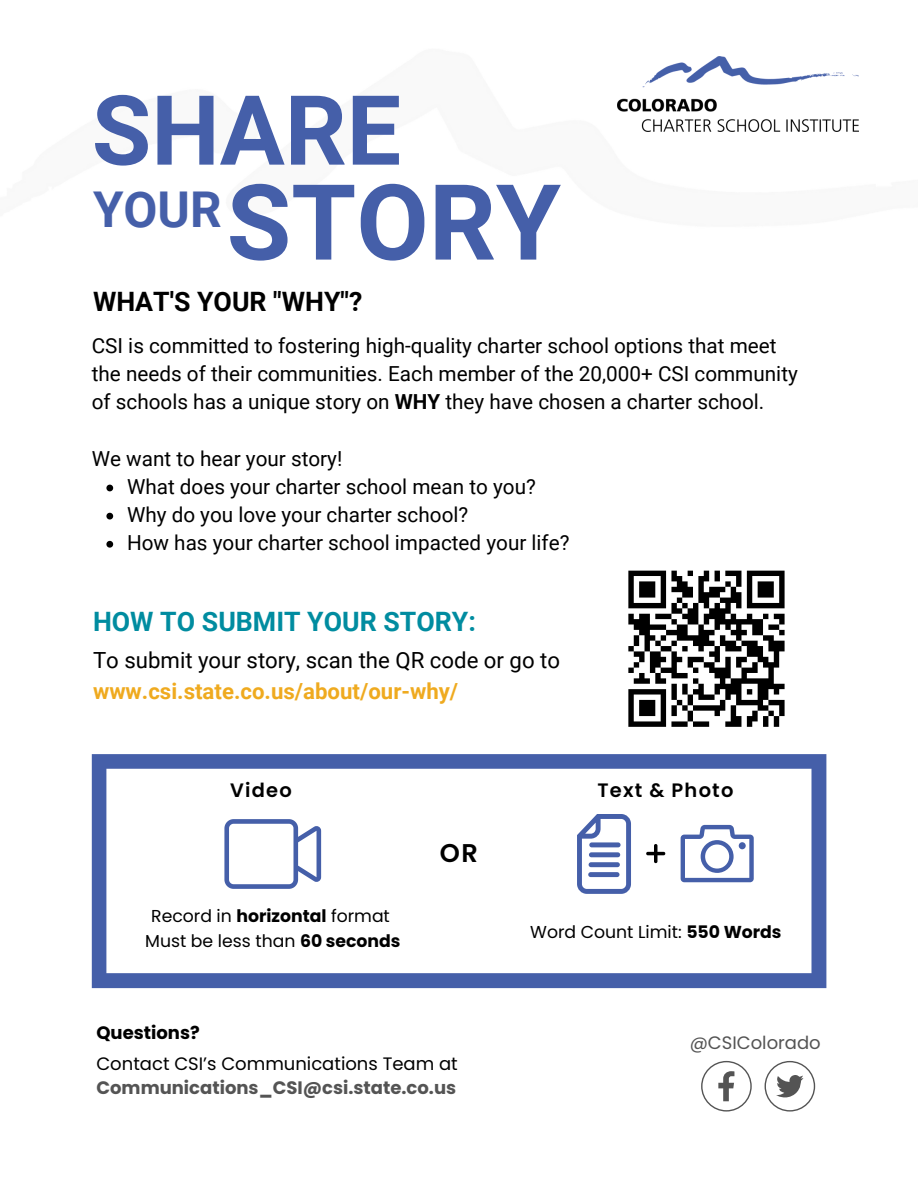
<style>
.page{position:relative;width:918px;height:1188px;background:#fff}
.page>*{position:absolute;margin:0;border:0;box-sizing:border-box;transform-origin:0 0}
.t1{font:700 105.15px "Roboto";color:#455fa9}
.t2{font:700 96.75px "Roboto";color:#455fa9}
.t3{font:700 26.7px "Roboto";color:#008ca0}
.t4{font:700 26.7px "Roboto";color:#000}
.t5{font:600 25.65px "Poppins";color:#000}
.t6{font:22.2px "Roboto";color:#000}
.t7{font:700 22.2px "Roboto";color:#efaa1f}
.t8{font:20.7px/28.2px "Roboto";color:#000}
.t9{font:600 19.35px "Poppins";letter-spacing:.065em;color:#000}
.t10{font:700 18px "Poppins";color:#545454}
.t11{font:18px "Poppins";color:#000}
.t12{font:18px "Poppins";color:#545454}
.t13{font:700 18px "Poppins";color:#000}
.t14{font:17.25px/24.8px "Poppins";color:#000;text-align:center}
.s1{font-weight:700}
</style>
<div class="page">
<svg style="left:106px;top:485px;width:7px;height:6px"></svg>
<svg style="left:106px;top:513px;width:7px;height:7px"></svg>
<svg style="left:106px;top:541px;width:7px;height:7px"></svg>
<svg style="left:628px;top:570px;width:157px;height:157px"></svg>
<svg style="left:92px;top:754px;width:734px;height:234px"></svg>
<svg style="left:577px;top:814px;width:54px;height:80px"></svg>
<div style="left:589px;top:842px;width:32px;height:5px;background:#455fa9;border-radius:2px"></div>
<div style="left:589px;top:852px;width:31px;height:5px;background:#455fa9;border-radius:2px"></div>
<div style="left:589px;top:862px;width:31px;height:5px;background:#455fa9;border-radius:2px"></div>
<div style="left:588px;top:872px;width:32px;height:5px;background:#455fa9;border-radius:2px"></div>
<svg style="left:681px;top:825px;width:73px;height:57px"></svg>
<svg style="left:646px;top:844px;width:19px;height:19px"></svg>
<svg style="left:224px;top:819px;width:97px;height:70px"></svg>
<svg style="left:701px;top:1061px;width:51px;height:51px"></svg>
<svg style="left:765px;top:1061px;width:50px;height:51px"></svg>
<img style="left:618px;top:56px;width:240px;height:76px">
<h2 class="t2" style="left:92px;top:75px;width:311px">SHARE</h2>
<h1 class="t1" style="left:93px;top:162px;width:469px"><sup>YOUR</sup>STORY</h1>
<p class="t4" style="left:93px;top:287px;width:271px">WHAT'S YOUR "WHY"?</p>
<p class="t8" style="left:92px;top:332px;width:708px">CSI is committed to fostering high-quality charter school options that meet the needs of their communities. Each member of the 20,000+ CSI community of schools has a unique story on <span class="s1">WHY</span> they have chosen a charter school.</p>
<p class="t8" style="left:92px;top:444px;width:252px">We want to hear your story!</p>
<p class="t8" style="left:127px;top:472px;width:444px">What does your charter school mean to you?<br>Why do you love your charter school?<br>How has your charter school impacted your life?</p>
<p class="t3" style="left:93px;top:606px;width:384px">HOW TO SUBMIT YOUR STORY:</p>
<p class="t6" style="left:93px;top:648px;width:469px">To submit your story, scan the QR code or go to</p>
<p class="t7" style="left:93px;top:678px;width:367px">www.csi.state.co.us/about/our-why/</p>
<p class="t9" style="left:230px;top:776px;width:63px">Video</p>
<p class="t9" style="left:597px;top:776px;width:138px">Text &amp; Photo</p>
<p class="t14" style="left:145px;top:904px;width:257px">Record in <span class="s1">horizontal</span> format<br>Must be less than <span class="s1">60 seconds</span></p>
<p class="t5" style="left:440px;top:835px;width:40px">OR</p>
<p class="t13" style="left:96px;top:1020px;width:105px">Questions?</p>
<p class="t11" style="left:96px;top:1051px;width:363px">Contact CSI’s Communications Team at</p>
<p class="t10" style="left:96px;top:1076px;width:361px">Communications_CSI@csi.state.co.us</p>
<p class="t14" style="left:530px;top:920px;width:253px">Word Count Limit: <span class="s1">550 Words</span></p>
<p class="t12" style="left:690px;top:1030px;width:133px">@CSIColorado</p>
</div>
